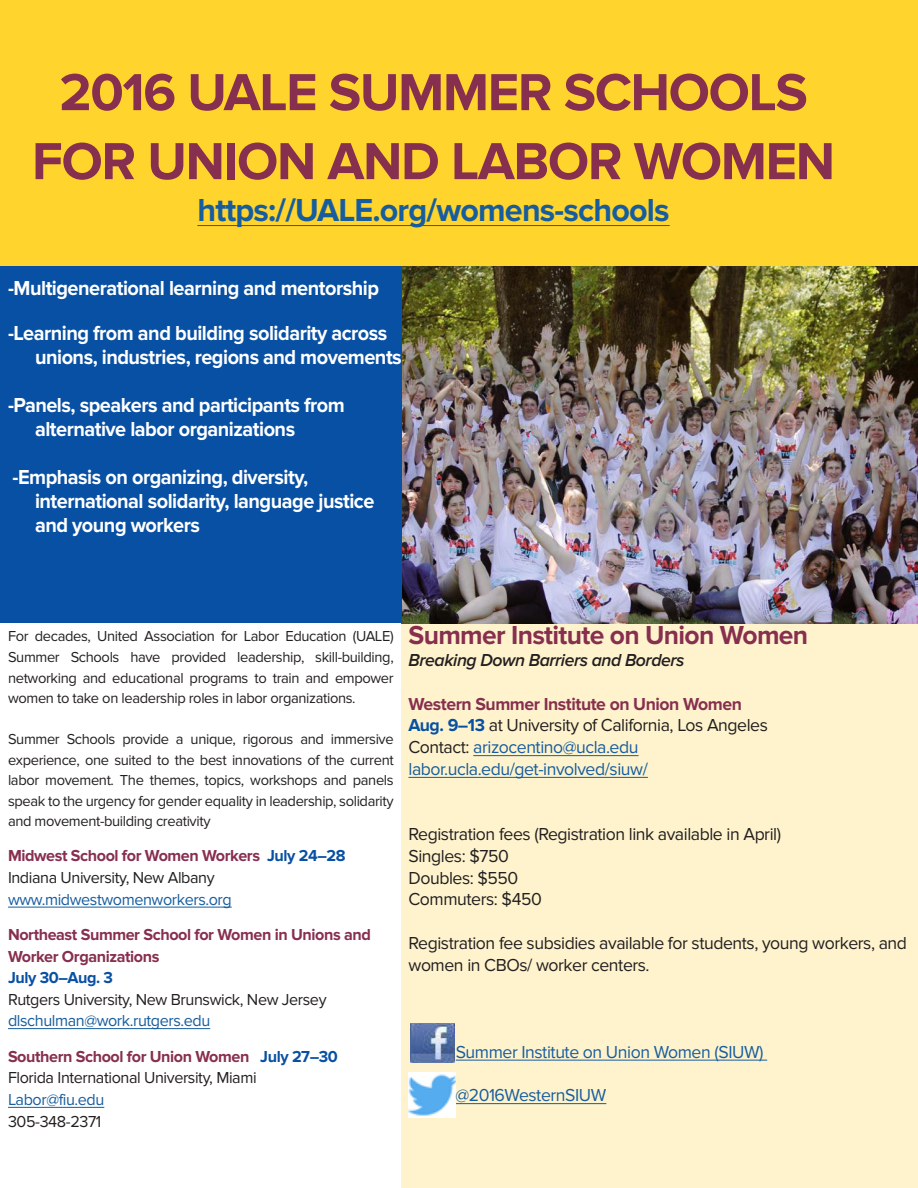
<style>
.page{position:relative;width:918px;height:1188px;background:#fff}
.page>*{position:absolute;margin:0;border:0;box-sizing:border-box;transform-origin:0 0}
.t1{font:700 54px "Proxima Nova";letter-spacing:-.025em;color:#872f4f}
.t2{font:700 33px "Proxima Nova";letter-spacing:-.025em;color:#175d9e}
.t3{font:700 27px "Proxima Nova";letter-spacing:-.025em;color:#872f4f}
.t4{font:700 21px/24px "Proxima Nova";letter-spacing:-.025em;color:#fff;scale:.95 1}
.t5{font:18px/21.8px "Proxima Nova";letter-spacing:-.025em;color:#231f20}
.t6{font:18px "Proxima Nova";letter-spacing:-.025em;color:#175d9e}
.t7{font:700 18px "Proxima Nova";letter-spacing:-.025em;color:#872f4f}
.t8{font:italic 600 18px "Proxima Nova";letter-spacing:-.025em;color:#231f20}
.t9{font:700 16.5px/21.8px "Proxima Nova";letter-spacing:-.025em;color:#872f4f}
.t10{font:16.5px "Proxima Nova";letter-spacing:-.025em;color:#231f20}
.t11{font:16.5px "Proxima Nova";letter-spacing:-.025em;color:#175d9e}
.t12{font:700 16.5px "Proxima Nova";letter-spacing:-.025em;color:#0850a3}
.t13{font:15px/20.5px "Proxima Nova";letter-spacing:-.025em;color:#231f20;text-align:justify}
.s1{color:#0850a3}
.s2{font-weight:700;color:#0850a3}
.s3{color:#231f20}
</style>
<div class="page">
<div style="left:402px;top:623px;width:516px;height:565px;background:#fef3cd"></div>
<hr style="left:473px;top:755px;width:166px;height:1px;background:#175d9e">
<hr style="left:409px;top:777px;width:239px;height:1px;background:#175d9e">
<hr style="left:456px;top:1060px;width:311px;height:1px;background:#175d9e">
<hr style="left:455px;top:1103px;width:151px;height:1px;background:#175d9e">
<img style="left:411px;top:1024px;width:43px;height:38px">
<img style="left:409px;top:1072px;width:47px;height:45px">
<div style="left:0;top:0;width:918px;height:279px;background:#ffd42c"></div>
<hr style="left:8px;top:907px;width:224px;height:1px;background:#175d9e">
<hr style="left:8px;top:1028px;width:202px;height:1px;background:#175d9e">
<hr style="left:8px;top:1107px;width:96px;height:1px;background:#175d9e">
<hr style="left:197px;top:225px;width:473px;height:1px;background:#175d9e">
<img style="left:402px;top:266px;width:516px;height:357px">
<div style="left:0;top:266px;width:402px;height:357px;background:#0850a3"></div>
<p class="t1" style="left:59px;top:61px;width:750px">2016 UALE SUMMER SCHOOLS</p>
<p class="t1" style="left:32px;top:130px;width:805px">FOR UNION AND LABOR WOMEN</p>
<p class="t2" style="left:197px;top:191px;width:474px">https://UALE.org/womens-schools</p>
<p class="t4" style="left:8px;top:277px;width:392px">-Multigenerational learning and mentorship</p>
<p class="t4" style="left:35px;top:322px;width:388px;text-indent:-27px">-Learning from and building solidarity across unions, industries, regions and movements</p>
<p class="t4" style="left:35px;top:394px;width:328px;text-indent:-27px">-Panels, speakers and participants from alternative labor organizations</p>
<p class="t4" style="left:35px;top:466px;width:359px;text-indent:-22px">-Emphasis on organizing, diversity, international solidarity, language justice and young workers</p>
<p class="t13" style="left:8px;top:626px;width:387px">For decades, United Association for Labor Education (UALE)<br>Summer Schools have provided leadership, skill-building, networking and educational programs to train and empower women to take on leadership roles in labor organizations.</p>
<p class="t13" style="left:8px;top:729px;width:387px">Summer Schools provide a unique, rigorous and immersive experience, one suited to the best innovations of the current labor movement. The themes, topics, workshops and panels speak to the urgency for gender equality in leadership, solidarity and movement-building creativity</p>
<p class="t9" style="left:8px;top:845px;width:339px">Midwest School for Women Workers <span class="s1">July 24–28</span></p>
<p class="t10" style="left:8px;top:868px;width:208px">Indiana University, New Albany</p>
<p class="t11" style="left:8px;top:890px;width:225px">www.midwestwomenworkers.org</p>
<p class="t9" style="left:8px;top:924px;width:364px">Northeast Summer School for Women in Unions and<br>Worker Organizations</p>
<p class="t12" style="left:8px;top:968px;width:107px">July 30–Aug. 3</p>
<p class="t10" style="left:8px;top:990px;width:320px">Rutgers University, New Brunswick, New Jersey</p>
<p class="t11" style="left:8px;top:1011px;width:204px">dlschulman@work.rutgers.edu</p>
<p class="t9" style="left:8px;top:1046px;width:331px">Southern School for Union Women <span class="s1">July 27–30</span></p>
<p class="t10" style="left:8px;top:1068px;width:250px">Florida International University, Miami</p>
<p class="t11" style="left:8px;top:1090px;width:98px">Labor@fiu.edu</p>
<p class="t10" style="left:8px;top:1112px;width:95px">305-348-2371</p>
<p class="t3" style="left:409px;top:620px;width:401px">Summer Institute on Union Women</p>
<p class="t8" style="left:409px;top:650px;width:278px">Breaking Down Barriers and Borders</p>
<p class="t7" style="left:409px;top:693px;width:335px">Western Summer Institute on Union Women</p>
<p class="t5" style="left:409px;top:715px;width:361px"><span class="s2">Aug. 9–13</span> at University of California, Los Angeles</p>
<p class="t6" style="left:409px;top:737px;width:232px"><span class="s3">Contact:</span> arizocentino@ucla.edu</p>
<p class="t6" style="left:409px;top:759px;width:241px">labor.ucla.edu/get-involved/siuw/</p>
<p class="t5" style="left:409px;top:824px;width:374px">Registration fees (Registration link available in April)</p>
<p class="t5" style="left:409px;top:845px;width:102px">Singles: $750</p>
<p class="t5" style="left:409px;top:867px;width:111px">Doubles: $550</p>
<p class="t5" style="left:409px;top:889px;width:135px">Commuters: $450</p>
<p class="t5" style="left:409px;top:932px;width:500px">Registration fee subsidies available for students, young workers, and women in CBOs/ worker centers.</p>
<p class="t6" style="left:456px;top:1041px;width:309px">Summer Institute on Union Women (SIUW)</p>
<p class="t6" style="left:455px;top:1085px;width:152px">@2016WesternSIUW</p>
</div>
